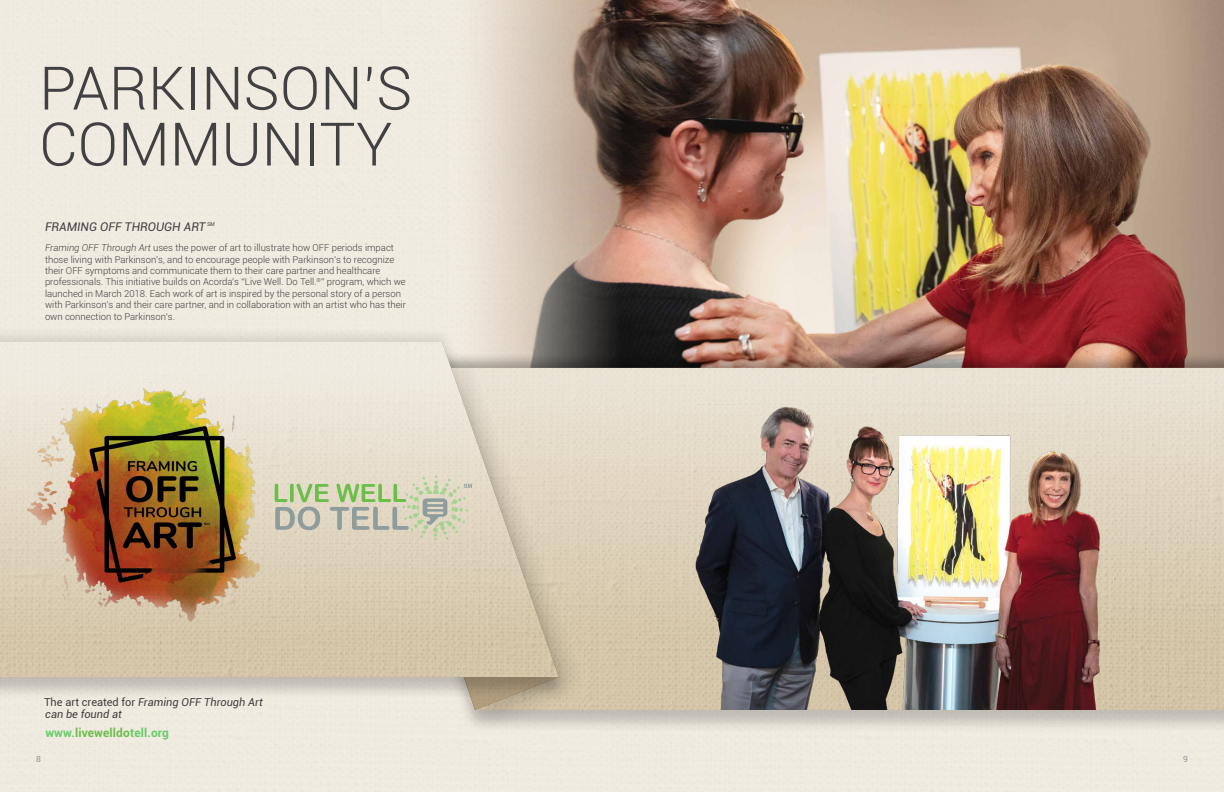
<style>
.page{position:relative;width:1224px;height:792px;background:#fff}
.page>*{position:absolute;margin:0;border:0;box-sizing:border-box;transform-origin:0 0}
.t1{font:300 60px/56px "Roboto";color:#414042}
.t2{font:700 12px "Roboto";letter-spacing:.01em;color:#6c6}
.t3{font:italic 12px "Roboto";color:#414042}
.t4{font:italic 11px/12px "Roboto";color:#414042}
.t5{font:300 9.5px/11.4px "Roboto";color:#414042}
.t6{font:8.5px "Roboto";color:#939598}
.t7{font:italic 5.2px "Roboto";color:#414042}
.s1{font-style:italic}
.s2{font-style:normal}
.s3{color:#6bbe4a}
</style>
<div class="page">
<img style="left:383px;top:0;width:841px;height:352px">
<div style="left:0;top:325px;width:481px;height:110px;background:#000;opacity:.1"></div>
<div style="left:427px;top:352px;width:797px;height:110px;background:#000;opacity:.3"></div>
<div style="left:437px;top:368px;width:787px;height:366px;background:#000;opacity:.2"></div>
<div style="left:449px;top:368px;width:775px;height:342px;background:linear-gradient(to bottom,#e9e2d4,#d0bfa0)"></div>
<div style="left:433px;top:335px;width:155px;height:401px;background:#000;opacity:.2"></div>
<svg style="left:440px;top:699px;width:119px;height:11px"></svg>
<div style="left:0;top:342px;width:569px;height:357px;background:#000;opacity:.2"></div>
<div style="left:0;top:342px;width:559px;height:335px;background:#d5c6a9"></div>
<svg style="left:0;top:342px;width:559px;height:309px"></svg>
<img style="left:694px;top:405px;width:408px;height:305px">
<img style="left:27px;top:382px;width:235px;height:253px">
<svg style="left:275px;top:476px;width:197px;height:64px;background:#cbcdb2"></svg>
<h1 class="t1" style="left:39px;top:58px;width:375px">PARKINSON’S<br>COMMUNITY</h1>
<p class="t3" style="left:45px;top:218px;width:162px">FRAMING OFF THROUGH ART</p>
<p class="t7" style="left:207px;top:220px;width:9px">SM</p>
<p class="t5" style="left:45px;top:242px;width:362px"><span class="s1">Framing OFF Through Art</span> uses the power of art to illustrate how OFF periods impact those living with Parkinson’s, and to encourage people with Parkinson’s to recognize their OFF symptoms and communicate them to their care partner and healthcare professionals. This initiative builds on Acorda’s “Live Well. Do Tell.<sup>®</sup>” program, which we launched in March 2018. Each work of art is inspired by the personal story of a person with Parkinson’s and their care partner, and in collaboration with an artist who has their own connection to Parkinson’s.</p>
<p class="t4" style="left:44px;top:696px;width:220px"><span class="s2">The art created for</span> Framing OFF Through Art can be found at</p>
<p class="t2" style="left:45px;top:724px;width:125px">www.<span class="s3">livewelldo</span>tell.org</p>
<p class="t6" style="left:36px;top:753px;width:6px">8</p>
<p class="t6" style="left:1183px;top:753px;width:6px">9</p>
</div>
